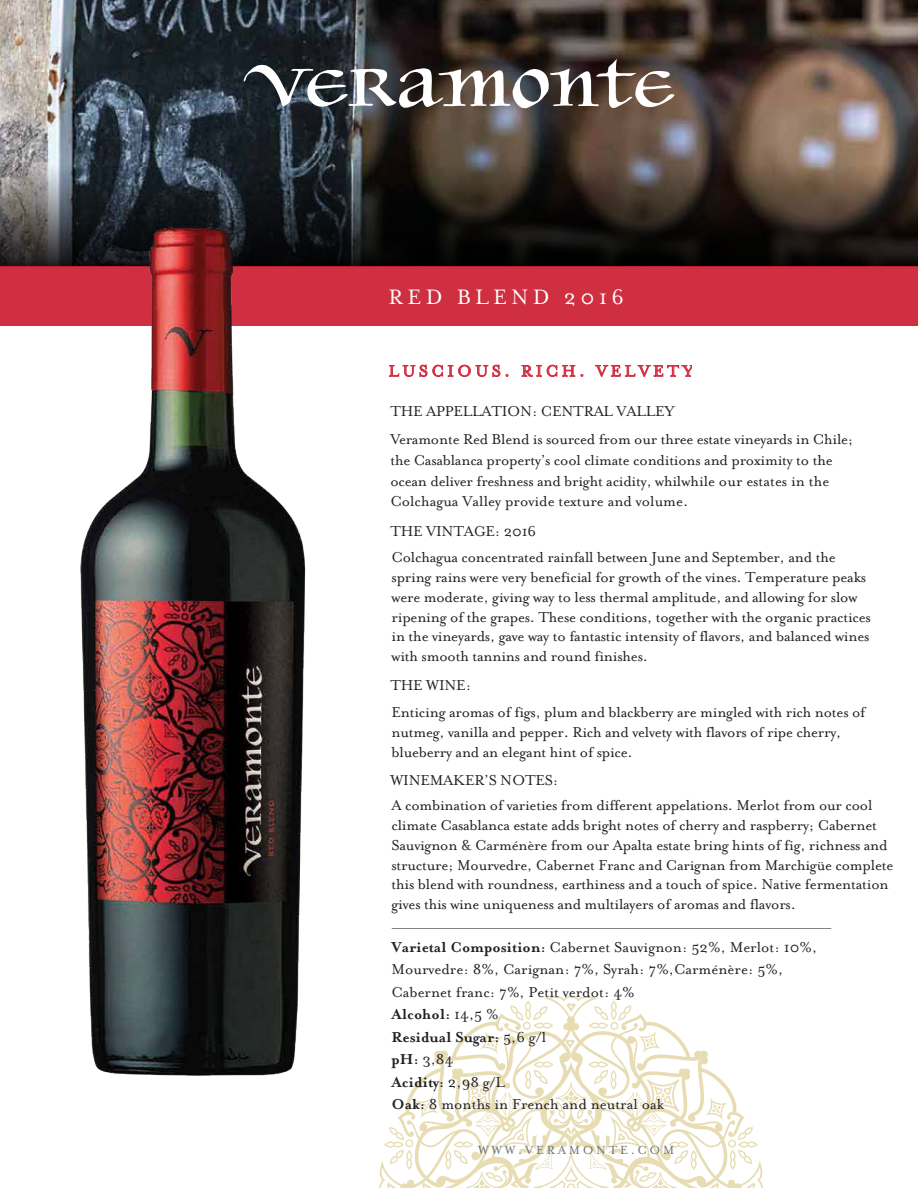
<style>
.page{position:relative;width:918px;height:1188px;background:#fff}
.page>*{position:absolute;margin:0;border:0;box-sizing:border-box;transform-origin:0 0}
.t1{font:24px "Mrs Eaves Roman";letter-spacing:.175em;color:#fff}
.t2{font:18px "Mrs Eaves Roman";letter-spacing:.2em;color:#cc2033}
.t3{font:16.5px/19.8px "Mrs Eaves Roman";letter-spacing:-.015em;color:#231f20}
.t4{font:700 16.5px/22.5px "Mrs Eaves";color:#231f20}
.t5{font:13.5px "Mrs Eaves Roman";letter-spacing:.2em;color:#6d6e71}
.s1{font-family:"Mrs Eaves";font-weight:700}
.s2{font-family:"Mrs Eaves Roman";font-weight:400}
</style>
<div class="page">
<img style="left:0;top:0;width:918px;height:164px">
<svg style="left:440px;top:1003px;width:318px;height:185px"></svg>
<svg style="left:440px;top:164px;width:478px;height:102px;background:#2a221c"></svg>
<div style="left:0;top:266px;width:918px;height:59px;background:#cf2f41"></div>
<img style="left:0;top:139px;width:440px;height:1049px">
<svg style="left:389px;top:365px;width:38px;height:12px"></svg>
<svg style="left:433px;top:365px;width:67px;height:12px"></svg>
<svg style="left:522px;top:365px;width:53px;height:12px"></svg>
<svg style="left:595px;top:365px;width:96px;height:12px"></svg>
<hr style="left:392px;top:928px;width:439px;height:1px;background:#808285">
<svg style="left:243px;top:59px;width:432px;height:51px"></svg>
<h1 class="t1" style="left:389px;top:283px;width:237px">RED BLEND 2016</h1>
<p class="t2" style="left:389px;top:361px;width:316px">LUSCIOUS. RICH. VELVETY.</p>
<p class="t3" style="left:390px;top:397px;width:464px;line-height:28.5px">THE APPELLATION: CENTRAL VALLEY<br>Veramonte Red Blend is sourced from our three estate vineyards in Chile;</p>
<p class="t3" style="left:390px;top:450px;width:444px;line-height:21px">the Casablanca property’s cool climate conditions and proximity to the ocean deliver freshness and bright acidity, whilwhile our estates in the</p>
<p class="t3" style="left:390px;top:486px;width:299px;line-height:30px">Colchagua Valley provide texture and volume.<br>THE VINTAGE: 2016</p>
<p class="t3" style="left:392px;top:548px;width:481px">Colchagua concentrated rainfall between June and September, and the spring rains were very beneficial for growth of the vines. Temperature peaks were moderate, giving way to less thermal amplitude, and allowing for slow ripening of the grapes. These conditions, together with the organic practices in the vineyards, gave way to fantastic intensity of flavors, and balanced wines with smooth tannins and round finishes.</p>
<p class="t3" style="left:390px;top:676px;width:82px">THE WINE:</p>
<p class="t3" style="left:392px;top:703px;width:477px">Enticing aromas of figs, plum and blackberry are mingled with rich notes of nutmeg, vanilla and pepper. Rich and velvety with flavors of ripe cherry, blueberry and an elegant hint of spice.</p>
<p class="t3" style="left:392px;top:796px;width:503px">A combination of varieties from different appelations. Merlot from our cool climate Casablanca estate adds bright notes of cherry and raspberry; Cabernet Sauvignon &amp; Carménère from our Apalta estate bring hints of fig, richness and structure; Mourvedre, Cabernet Franc and Carignan from Marchigüe complete this blend with roundness, earthiness and a touch of spice. Native fermentation gives this wine uniqueness and multilayers of aromas and flavors.</p>
<p class="t3" style="left:390px;top:770px;width:169px">WINEMAKER’S NOTES:</p>
<p class="t3" style="left:391px;top:936px;width:427px;line-height:22.5px"><span class="s1">Varietal Composition:</span> Cabernet Sauvignon: 52%, Merlot: 10%,<br>Mourvedre: 8%, Carignan: 7%, Syrah: 7%,Carménère: 5%,<br>Cabernet franc: 7%, Petit verdot: 4%</p>
<p class="t4" style="left:391px;top:1003px;width:156px">Alcohol: <span class="s2">14,5 %<br></span>Residual Sugar: <span class="s2">5,6 g/l</span></p>
<p class="t3" style="left:391px;top:1050px;width:64px"><span class="s1">pH:</span> 3,84</p>
<p class="t4" style="left:391px;top:1071px;width:115px">Acidity: <span class="s2">2,98 g/L</span></p>
<p class="t3" style="left:391px;top:1095px;width:274px"><span class="s1">Oak:</span> 8 months in French and neutral oak</p>
<p class="t5" style="left:478px;top:1143px;width:198px">WWW.VERAMONTE.COM</p>
</div>
